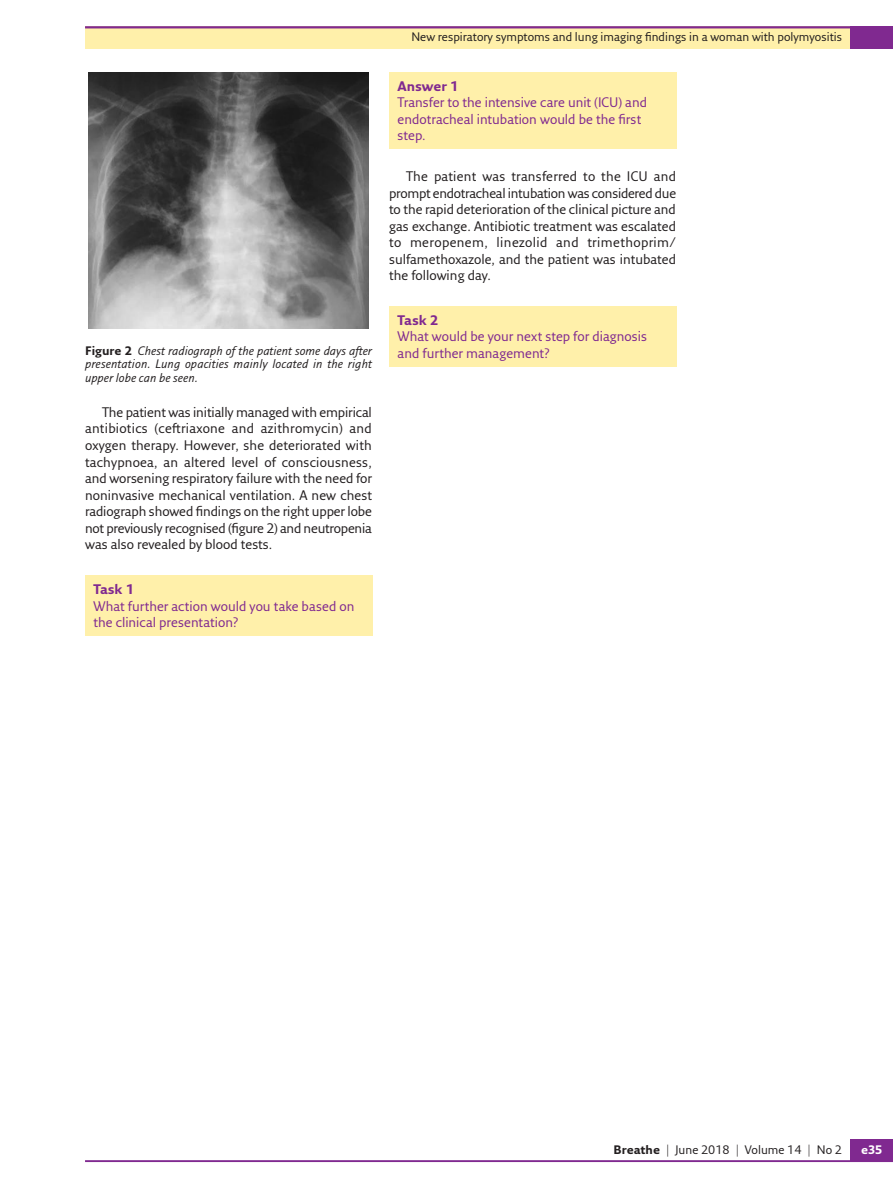
<style>
.page{position:relative;width:893px;height:1191px;background:#fff}
.page>*{position:absolute;margin:0;border:0;box-sizing:border-box;transform-origin:0 0}
.t1{font:13.5px/16.5px "Fresco Sans Pro";color:#231f20;text-align:justify}
.t2{font:13.5px/16.5px "Fresco Sans Pro";color:#802990}
.t3{font:700 13.5px "Fresco Sans Pro";color:#802990}
.t4{font:italic 12px/13.5px "Fresco Sans Pro";letter-spacing:.01em;color:#231f20;text-align:justify}
.t5{font:12px "Fresco Sans Pro";color:#231f20}
.t6{font:700 12px "Fresco Sans Pro";color:#fff}
.s1{font-weight:700;font-style:normal}
.s2{font-weight:700}
</style>
<div class="page">
<hr style="left:85px;top:1160px;width:808px;height:2px;background:#802990">
<div style="left:850px;top:1138px;width:43px;height:23px;background:#802990"></div>
<div style="left:85px;top:26px;width:808px;height:23px;background:#fff0aa"></div>
<hr style="left:85px;top:26px;width:808px;height:2px;background:#802990">
<div style="left:850px;top:26px;width:43px;height:23px;background:#802990"></div>
<img style="left:88px;top:72px;width:281px;height:256px">
<div style="left:389px;top:306px;width:287px;height:60px;background:#fff0aa"></div>
<div style="left:85px;top:575px;width:287px;height:61px;background:#fff0aa"></div>
<div style="left:389px;top:72px;width:287px;height:77px;background:#fff0aa"></div>
<p class="t4" style="left:85px;top:343px;width:289px"><span class="s1">Figure 2</span> Chest radiograph of the patient some days after presentation. Lung opacities mainly located in the right upper lobe can be seen.</p>
<p class="t1" style="left:85px;top:403px;width:288px;text-indent:17px">The patient was initially managed with empirical antibiotics (ceftriaxone and azithromycin) and oxygen therapy. However, she deteriorated with tachypnoea, an altered level of consciousness, and worsening respiratory failure with the need for noninvasive mechanical ventilation. A new chest radiograph showed findings on the right upper lobe not previously recognised (figure 2) and neutropenia was also revealed by blood tests.</p>
<p class="t3" style="left:94px;top:581px;width:42px">Task 1</p>
<p class="t2" style="left:94px;top:597px;width:262px">What further action would you take based on the clinical presentation?</p>
<p class="t5" style="left:411px;top:29px;width:432px">New respiratory symptoms and lung imaging findings in a woman with polymyositis</p>
<p class="t3" style="left:398px;top:78px;width:62px">Answer 1</p>
<p class="t2" style="left:398px;top:94px;width:251px">Transfer to the intensive care unit (ICU) and endotracheal intubation would be the first step.</p>
<p class="t1" style="left:389px;top:168px;width:289px;text-indent:17px">The patient was transferred to the ICU and prompt endotracheal intubation was considered due to the rapid deterioration of the clinical picture and gas exchange. Antibiotic treatment was escalated to meropenem, linezolid and trimethoprim/ sulfamethoxazole, and the patient was intubated the following day.</p>
<p class="t3" style="left:398px;top:311px;width:42px">Task 2</p>
<p class="t2" style="left:398px;top:328px;width:251px">What would be your next step for diagnosis and further management?</p>
<p class="t5" style="left:614px;top:1142px;width:230px"><span class="s2">Breathe</span> | June 2018 | Volume 14 | No 2</p>
<p class="t6" style="left:861px;top:1142px;width:23px">e35</p>
</div>
